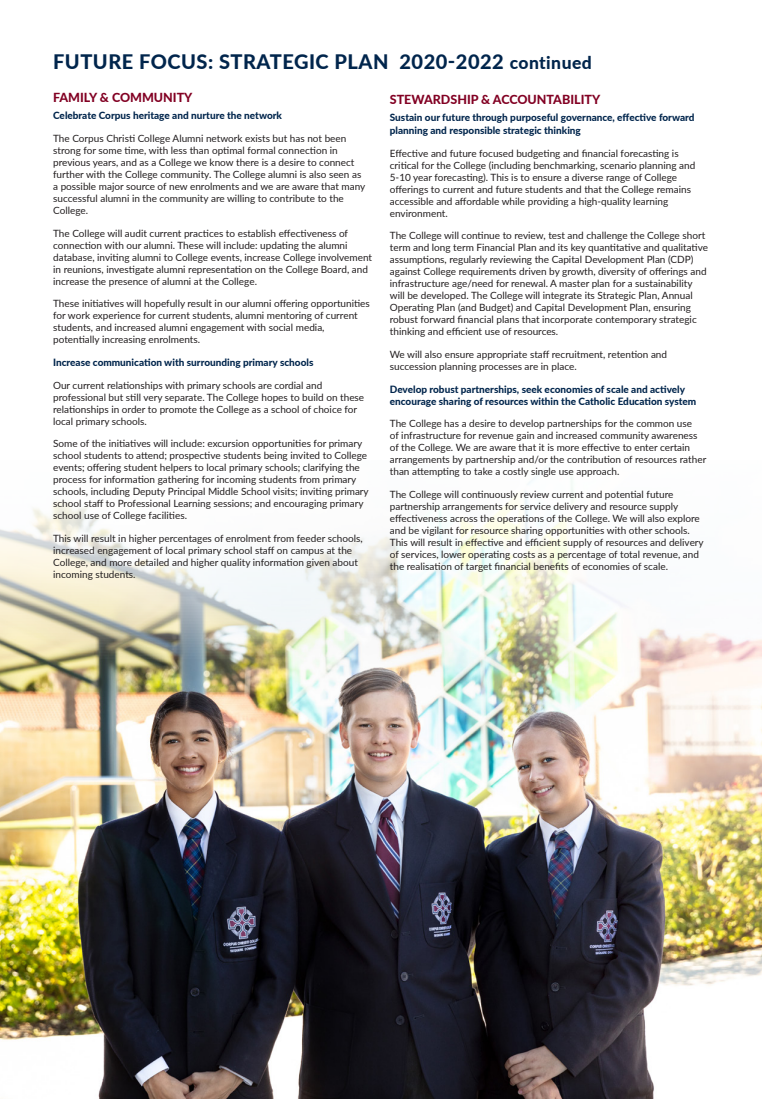
<style>
.page{position:relative;width:762px;height:1099px;background:#fff}
.page>*{position:absolute;margin:0;border:0;box-sizing:border-box;transform-origin:0 0}
.PAGE_HEADER{font:800 20px "Lato";letter-spacing:.025em;color:#00254c}
.t1{font:800 12.5px "Lato";color:#820123}
.Body_-_white_on_blue{font:10px/12px "Lato";color:#231f20}
.Body_-_white_on_blue-2{font:800 10px/12.5px "Lato";color:#00254c}
.s1{font-size:17.5px}
</style>
<div class="page">
<img style="left:0;top:478px;width:762px;height:620px">
<p class="PAGE_HEADER" style="left:53px;top:47px;width:540px">FUTURE FOCUS: STRATEGIC PLAN 2020-2022 <span class="s1">continued</span></p>
<p class="t1" style="left:53px;top:88px;width:141px">FAMILY &amp; COMMUNITY</p>
<p class="Body_-_white_on_blue-2" style="left:53px;top:109px;width:230px">Celebrate Corpus heritage and nurture the network</p>
<p class="Body_-_white_on_blue" style="left:53px;top:132px;width:314px">The Corpus Christi College Alumni network exists but has not been strong for some time, with less than optimal formal connection in previous years, and as a College we know there is a desire to connect further with the College community. The College alumni is also seen as a possible major source of new enrolments and we are aware that many successful alumni in the community are willing to contribute to the College.</p>
<p class="Body_-_white_on_blue" style="left:53px;top:226px;width:320px">The College will audit current practices to establish effectiveness of connection with our alumni. These will include: updating the alumni database, inviting alumni to College events, increase College involvement in reunions, investigate alumni representation on the College Board, and increase the presence of alumni at the College.</p>
<p class="Body_-_white_on_blue" style="left:53px;top:297px;width:318px">These initiatives will hopefully result in our alumni offering opportunities for work experience for current students, alumni mentoring of current students, and increased alumni engagement with social media, potentially increasing enrolments.</p>
<p class="Body_-_white_on_blue-2" style="left:53px;top:355px;width:262px">Increase communication with surrounding primary schools</p>
<p class="Body_-_white_on_blue" style="left:53px;top:378px;width:313px">Our current relationships with primary schools are cordial and professional but still very separate. The College hopes to build on these relationships in order to promote the College as a school of choice for local primary schools.</p>
<p class="Body_-_white_on_blue" style="left:53px;top:437px;width:317px">Some of the initiatives will include: excursion opportunities for primary school students to attend; prospective students being invited to College events; offering student helpers to local primary schools; clarifying the process for information gathering for incoming students from primary schools, including Deputy Principal Middle School visits; inviting primary school staff to Professional Learning sessions; and encouraging primary school use of College facilities.</p>
<p class="Body_-_white_on_blue" style="left:53px;top:532px;width:311px">This will result in higher percentages of enrolment from feeder schools, increased engagement of local primary school staff on campus at the College, and more detailed and higher quality information given about incoming students.</p>
<p class="t1" style="left:390px;top:90px;width:212px">STEWARDSHIP &amp; ACCOUNTABILITY</p>
<p class="Body_-_white_on_blue-2" style="left:390px;top:111px;width:306px">Sustain our future through purposeful governance, effective forward planning and responsible strategic thinking</p>
<p class="Body_-_white_on_blue" style="left:390px;top:146px;width:307px">Effective and future focused budgeting and financial forecasting is critical for the College (including benchmarking, scenario planning and 5-10 year forecasting). This is to ensure a diverse range of College offerings to current and future students and that the College remains accessible and affordable while providing a high-quality learning environment.</p>
<p class="Body_-_white_on_blue" style="left:390px;top:229px;width:320px">The College will continue to review, test and challenge the College short term and long term Financial Plan and its key quantitative and qualitative assumptions, regularly reviewing the Capital Development Plan (CDP) against College requirements driven by growth, diversity of offerings and infrastructure age/need for renewal. A master plan for a sustainability will be developed. The College will integrate its Strategic Plan, Annual Operating Plan (and Budget) and Capital Development Plan, ensuring robust forward financial plans that incorporate contemporary strategic thinking and efficient use of resources.</p>
<p class="Body_-_white_on_blue" style="left:390px;top:348px;width:279px">We will also ensure appropriate staff recruitment, retention and succession planning processes are in place.</p>
<p class="Body_-_white_on_blue-2" style="left:390px;top:382px;width:308px;line-height:12px">Develop robust partnerships, seek economies of scale and actively encourage sharing of resources within the Catholic Education system</p>
<p class="Body_-_white_on_blue" style="left:390px;top:417px;width:318px">The College has a desire to develop partnerships for the common use<br>of infrastructure for revenue gain and increased community awareness of the College. We are aware that it is more effective to enter certain arrangements by partnership and/or the contribution of resources rather than attempting to take a costly single use approach.</p>
<p class="Body_-_white_on_blue" style="left:390px;top:488px;width:315px">The College will continuously review current and potential future partnership arrangements for service delivery and resource supply effectiveness across the operations of the College. We will also explore and be vigilant for resource sharing opportunities with other schools.<br>This will result in effective and efficient supply of resources and delivery of services, lower operating costs as a percentage of total revenue, and the realisation of target financial benefits of economies of scale.</p>
</div>
